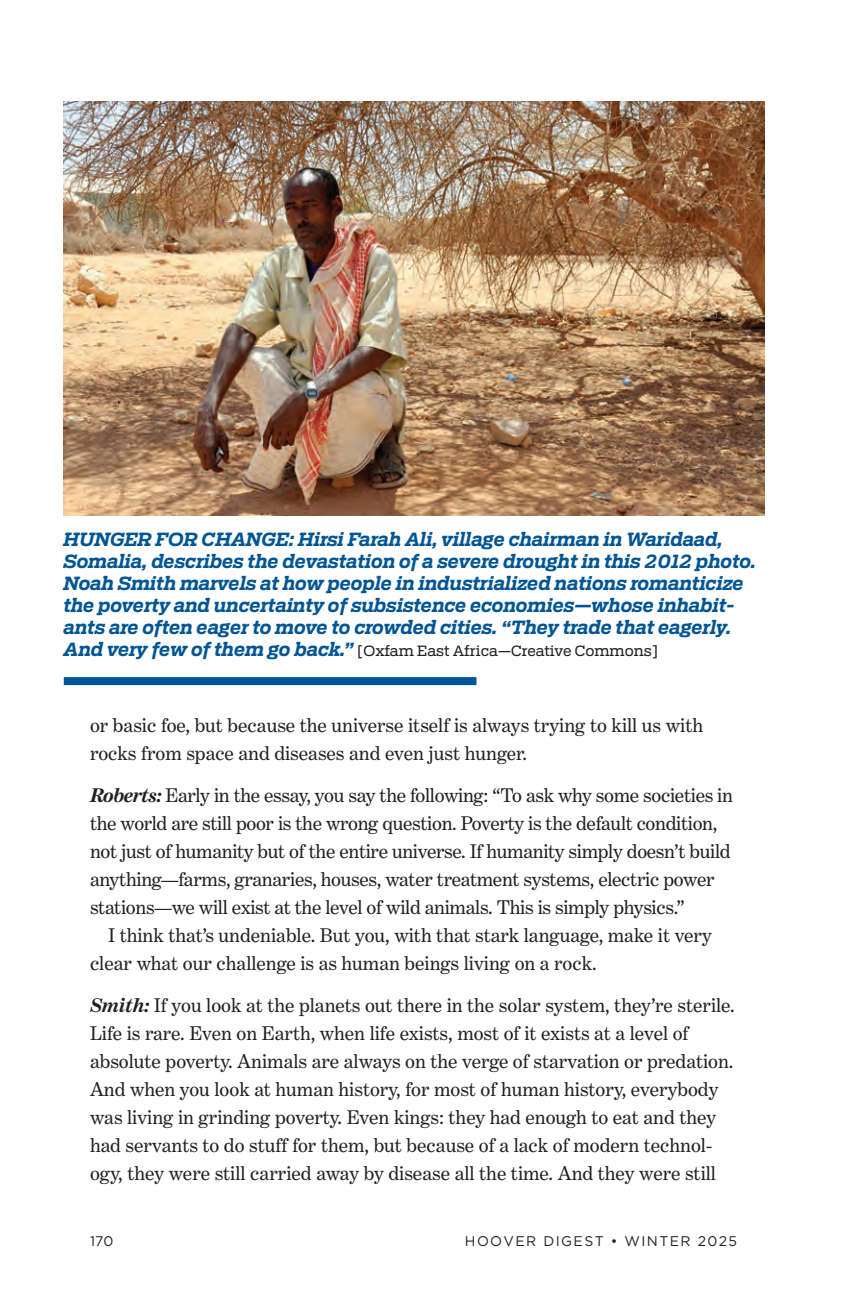
<style>
.page{position:relative;width:864px;height:1296px;background:#fff}
.page>*{position:absolute;margin:0;border:0;box-sizing:border-box;transform-origin:0 0}
.t1{font:20px/28px "Benton Modern Text";color:#231f20}
.t2{font:italic 700 18px/22px "Receiver";color:#005594}
.t3{font:14px "Receiver";color:#231f20}
.t4{font:14px "Gotham";letter-spacing:.1em;color:#231f20}
.s1{font-weight:700;font-style:italic;font-size:18px;color:#005594}
.s2{font-weight:700;font-style:italic}
</style>
<div class="page">
<div style="left:64px;top:677px;width:412px;height:8px;background:#005594"></div>
<img style="left:64px;top:102px;width:700px;height:414px">
<p class="t2" style="left:64px;top:528px;width:694px">HUNGER FOR CHANGE: Hirsi Farah Ali, village chairman in Waridaad, Somalia, describes the devastation of a severe drought in this 2012 photo.<br>Noah Smith marvels at how people in industrialized nations romanticize the poverty and uncertainty of subsistence economies—whose inhabit&shy;ants are often eager to move to crowded cities. “They trade that eagerly.</p>
<p class="t3" style="left:64px;top:642px;width:596px"><span class="s1">And very few of them go back.”</span> [Oxfam East Africa—Creative Commons]</p>
<p class="t1" style="left:90px;top:711px;width:615px">or basic foe, but because the universe itself is always trying to kill us with rocks from space and diseases and even just hunger.</p>
<p class="t1" style="left:90px;top:781px;width:645px"><span class="s2">Roberts:</span> Early in the essay, you say the following: “To ask why some societies in the world are still poor is the wrong question. Poverty is the default condition, not just of humanity but of the entire universe. If humanity simply doesn’t build anything—farms, granaries, houses, water treatment systems, electric power stations—we will exist at the level of wild animals. This is simply physics.”</p>
<p class="t1" style="left:90px;top:921px;width:623px;text-indent:18px">I think that’s undeniable. But you, with that stark language, make it very clear what our challenge is as human beings living on a rock.</p>
<p class="t1" style="left:90px;top:991px;width:646px"><span class="s2">Smith:</span> If you look at the planets out there in the solar system, they’re sterile.<br>Life is rare. Even on Earth, when life exists, most of it exists at a level of absolute poverty. Animals are always on the verge of starvation or predation.<br>And when you look at human history, for most of human history, everybody was living in grinding poverty. Even kings: they had enough to eat and they had servants to do stuff for them, but because of a lack of modern technol&shy;ogy, they were still carried away by disease all the time. And they were still</p>
<p class="t4" style="left:90px;top:1232px;width:25px">170</p>
<p class="t4" style="left:465px;top:1232px;width:206px">HOOVER DIGEST • WI NTER</p>
<p class="t4" style="left:698px;top:1232px;width:41px">2025</p>
</div>
